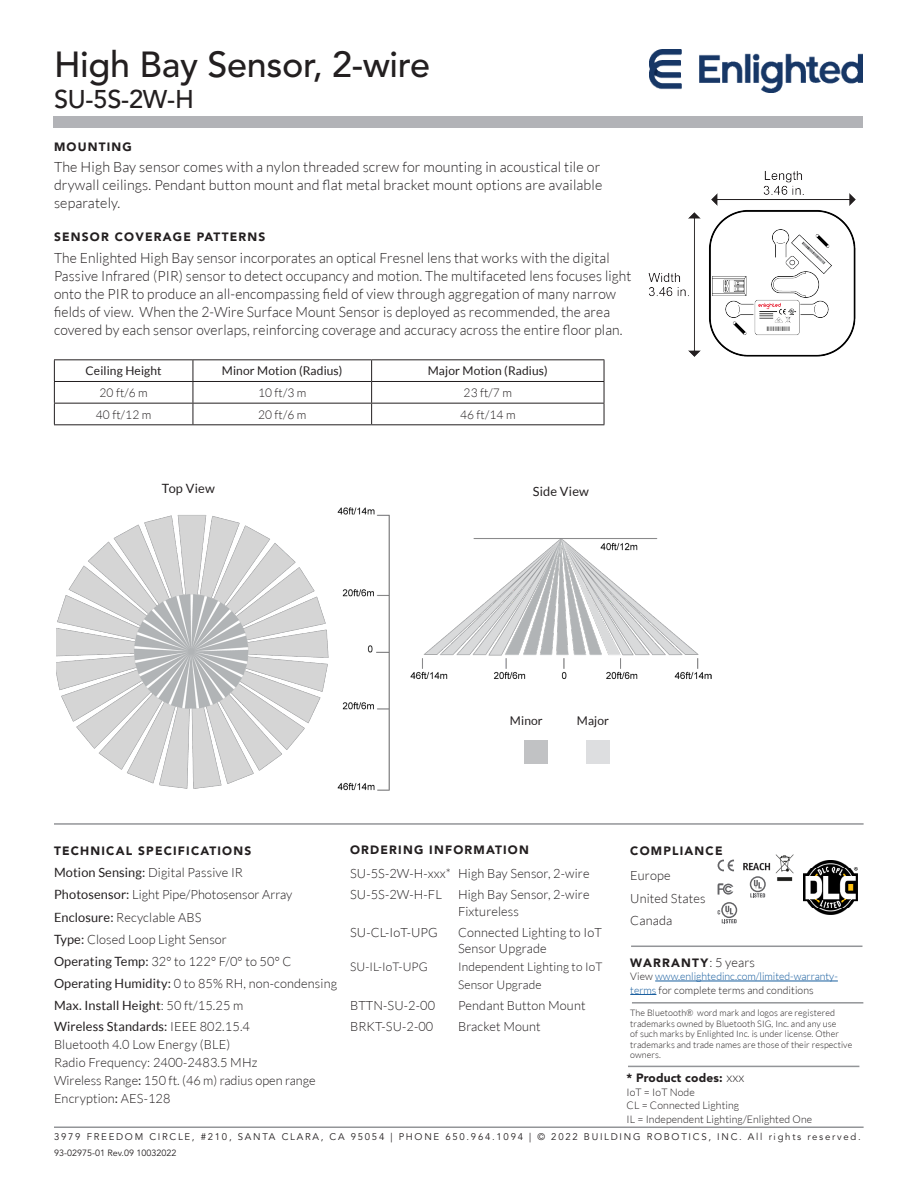
<style>
.page{position:relative;width:918px;height:1188px;background:#fff}
.page>*{position:absolute;margin:0;border:0;box-sizing:border-box;transform-origin:0 0}
.t1{font:500 36px "Avenir LT Std";letter-spacing:-.01em;color:#231f20}
.t2{font:500 25.5px "Avenir LT Std";color:#231f20}
.Body_Copy_Paragraph{font:300 14.25px/18px "Lato";letter-spacing:.01em;color:#231f20}
.Headers_Paragraph{font:300 14.25px/18px "Lato";letter-spacing:.01em;color:#231f20}
.t3{font:300 12.75px/16.5px "Lato";letter-spacing:.01em;color:#231f20}
.t4{font:12.75px "Lato";letter-spacing:.01em;color:#231f20}
.Spec_Submittal_Parag{font:300 12px/18px "Lato";letter-spacing:.01em;color:#231f20}
.Spec_Submittal_Parag-2{font:12px "Lato";letter-spacing:.01em;color:#231f20}
.Body_Copy_Paragraph-2{font:900 12px "Avenir LT Std";letter-spacing:.1em;color:#231f20}
.Headers_Paragraph-2{font:900 12px "Avenir LT Std";letter-spacing:.1em;color:#231f20}
.Body_Copy_Paragraph-3{font:900 12px "Avenir LT Std";letter-spacing:.01em;color:#231f20}
.t5{font:300 10.5px/13.5px "Lato";color:#175d9e}
.t6{font:300 10.5px/13.5px "Lato";letter-spacing:.01em;color:#231f20}
.t7{font:9.6px "Avenir LT Std";letter-spacing:.18em;color:#231f20}
.t8{font:300 9px/10.5px "Lato";letter-spacing:.01em;color:#231f20}
.t9{font:9px "Avenir LT Std";color:#231f20}
.s1{font-weight:400}
.s2{font-weight:300}
.s3{font-family:"Lato";font-weight:300;font-size:12.75px}
.s4{color:#231f20}
</style>
<div class="page">
<hr style="left:54px;top:1126px;width:810px;height:2px;background:#939598">
<div style="left:53px;top:116px;width:809px;height:11px;background:#b2b3b7"></div>
<hr style="left:54px;top:359px;width:139px;height:1px;background:#231f20">
<hr style="left:193px;top:359px;width:179px;height:1px;background:#231f20">
<hr style="left:372px;top:359px;width:232px;height:1px;background:#231f20">
<hr style="left:54px;top:381px;width:139px;height:1px;background:#231f20">
<hr style="left:193px;top:381px;width:179px;height:1px;background:#231f20">
<hr style="left:372px;top:381px;width:232px;height:1px;background:#231f20">
<hr style="left:54px;top:403px;width:139px;height:1px;background:#231f20">
<svg style="left:54px;top:360px;width:1px;height:64px"></svg>
<hr style="left:193px;top:403px;width:179px;height:1px;background:#231f20">
<svg style="left:193px;top:360px;width:1px;height:64px"></svg>
<hr style="left:372px;top:403px;width:232px;height:1px;background:#231f20">
<svg style="left:371px;top:360px;width:1px;height:64px"></svg>
<svg style="left:604px;top:360px;width:1px;height:64px"></svg>
<hr style="left:54px;top:424px;width:139px;height:1px;background:#231f20">
<hr style="left:193px;top:424px;width:179px;height:1px;background:#231f20">
<hr style="left:372px;top:424px;width:232px;height:1px;background:#231f20">
<hr style="left:54px;top:823px;width:810px;height:2px;background:#939598">
<img style="left:649px;top:171px;width:206px;height:186px">
<hr style="left:655px;top:981px;width:183px;height:1px;background:#175d9e">
<svg style="left:630px;top:994px;width:26px;height:1px"></svg>
<hr style="left:631px;top:946px;width:231px;height:1px;background:#939598">
<img style="left:56px;top:507px;width:656px;height:284px">
<div style="left:524px;top:740px;width:24px;height:23px;background:#c1c2c4"></div>
<div style="left:586px;top:740px;width:24px;height:23px;background:#dddee0"></div>
<img style="left:649px;top:50px;width:214px;height:42px">
<hr style="left:632px;top:1002px;width:231px;height:2px;background:#939598">
<img style="left:743px;top:862px;width:28px;height:9px">
<svg style="left:750px;top:876px;width:16px;height:22px"></svg>
<svg style="left:718px;top:902px;width:19px;height:21px"></svg>
<svg style="left:718px;top:860px;width:16px;height:11px"></svg>
<svg style="left:718px;top:883px;width:15px;height:12px"></svg>
<img style="left:775px;top:854px;width:19px;height:28px">
<img style="left:803px;top:860px;width:54px;height:54px">
<hr style="left:628px;top:1066px;width:231px;height:1px;background:#939598">
<p class="t1" style="left:54px;top:44px;width:378px">High Bay Sensor, 2-wire</p>
<p class="t2" style="left:54px;top:85px;width:141px">SU-5S-2W-H</p>
<p class="Headers_Paragraph-2" style="left:54px;top:140px;width:79px">MOUNTING</p>
<p class="Headers_Paragraph" style="left:54px;top:158px;width:550px">The High Bay sensor comes with a nylon threaded screw for mounting in acoustical tile or drywall ceilings. Pendant button mount and flat metal bracket mount options are available separately.</p>
<p class="Body_Copy_Paragraph-2" style="left:54px;top:230px;width:213px">SENSOR COVERAGE PATTERNS</p>
<p class="Body_Copy_Paragraph" style="left:54px;top:249px;width:579px">The Enlighted High Bay sensor incorporates an optical Fresnel lens that works with the digital Passive Infrared (PIR) sensor to detect occupancy and motion. The multifaceted lens focuses light onto the PIR to produce an all-encompassing field of view through aggregation of many narrow fields of view. When the 2-Wire Surface Mount Sensor is deployed as recommended, the area covered by each sensor overlaps, reinforcing coverage and accuracy across the entire floor plan.</p>
<p class="Spec_Submittal_Parag-2" style="left:86px;top:364px;width:78px">Ceiling Height</p>
<p class="Spec_Submittal_Parag-2" style="left:222px;top:364px;width:122px">Minor Motion (Radius)</p>
<p class="Spec_Submittal_Parag-2" style="left:428px;top:364px;width:121px">Major Motion (Radius)</p>
<p class="Spec_Submittal_Parag" style="left:99px;top:384px;width:50px">20 ft/6 m</p>
<p class="Spec_Submittal_Parag" style="left:258px;top:384px;width:50px">10 ft/3 m</p>
<p class="Spec_Submittal_Parag" style="left:464px;top:384px;width:50px">23 ft/7 m</p>
<p class="Spec_Submittal_Parag" style="left:96px;top:406px;width:57px">40 ft/12 m</p>
<p class="Spec_Submittal_Parag" style="left:258px;top:406px;width:50px">20 ft/6 m</p>
<p class="Spec_Submittal_Parag" style="left:460px;top:406px;width:57px">46 ft/14 m</p>
<p class="t4" style="left:162px;top:481px;width:54px">Top View</p>
<p class="t4" style="left:533px;top:484px;width:58px">Side View</p>
<p class="Spec_Submittal_Parag-2" style="left:510px;top:714px;width:34px">Minor</p>
<p class="Spec_Submittal_Parag-2" style="left:577px;top:714px;width:34px">Major</p>
<p class="Body_Copy_Paragraph-2" style="left:54px;top:843px;width:199px">TECHNICAL SPECIFICATIONS</p>
<p class="t3" style="left:54px;top:864px;width:191px"><span class="s1">Motion Sensing:</span> Digital Passive IR</p>
<p class="t3" style="left:54px;top:887px;width:240px"><span class="s1">Photosensor:</span> Light Pipe/Photosensor Array</p>
<p class="t3" style="left:54px;top:909px;width:149px"><span class="s1">Enclosure:</span> Recyclable ABS</p>
<p class="t3" style="left:54px;top:931px;width:175px"><span class="s1">Type:</span> Closed Loop Light Sensor</p>
<p class="t3" style="left:54px;top:953px;width:239px"><span class="s1">Operating Temp:</span> 32° to 122° F/0° to 50° C</p>
<p class="t3" style="left:54px;top:975px;width:285px"><span class="s1">Operating Humidity:</span> 0 to 85% RH, non-condensing</p>
<p class="t4" style="left:54px;top:998px;width:191px">Max. Install Height<span class="s2">: 50 ft/15.25 m</span></p>
<p class="t4" style="left:54px;top:1019px;width:198px">Wireless Standards: <span class="s2">IEEE 802.15.4</span></p>
<p class="t3" style="left:54px;top:1036px;width:178px">Bluetooth 4.0 Low Energy (BLE)</p>
<p class="t3" style="left:54px;top:1054px;width:263px;line-height:18px">Radio Frequency: 2400-2483.5 MHz<br>Wireless Range<span class="s1">:</span> 150 ft. (46 m) radius open range</p>
<p class="t3" style="left:54px;top:1090px;width:118px">Encryption<span class="s1">:</span> AES-128</p>
<p class="Headers_Paragraph-2" style="left:350px;top:843px;width:180px">ORDERING INFORMATION</p>
<p class="t3" style="left:350px;top:866px;width:241px">SU-5S-2W-H-xxx* High Bay Sensor, 2-wire</p>
<p class="t3" style="left:350px;top:887px;width:93px">SU-5S-2W-H-FL</p>
<p class="t3" style="left:458px;top:887px;width:133px">High Bay Sensor, 2-wire<br>Fixtureless</p>
<p class="t3" style="left:350px;top:924px;width:89px">SU-CL-IoT-UPG</p>
<p class="t3" style="left:458px;top:924px;width:145px">Connected Lighting to IoT<br>Sensor Upgrade</p>
<p class="Spec_Submittal_Parag" style="left:350px;top:958px;width:79px">SU-IL-IoT-UPG</p>
<p class="Spec_Submittal_Parag" style="left:458px;top:958px;width:146px">Independent Lighting to IoT<br>Sensor Upgrade</p>
<p class="t3" style="left:350px;top:998px;width:86px">BTTN-SU-2-00</p>
<p class="t3" style="left:458px;top:998px;width:129px">Pendant Button Mount</p>
<p class="t3" style="left:350px;top:1019px;width:85px">BRKT-SU-2-00</p>
<p class="t3" style="left:458px;top:1019px;width:84px">Bracket Mount</p>
<p class="Headers_Paragraph-2" style="left:630px;top:843px;width:94px">COMPLIANCE</p>
<p class="t3" style="left:630px;top:868px;width:42px">Europe</p>
<p class="t3" style="left:630px;top:890px;width:77px">United States</p>
<p class="t3" style="left:630px;top:913px;width:44px">Canada</p>
<p class="Body_Copy_Paragraph-2" style="left:630px;top:955px;width:126px">WARRANTY<span class="s3">: 5 years</span></p>
<p class="t5" style="left:630px;top:970px;width:209px"><span class="s4">View</span> www.enlightedinc.com/limited-warranty&shy;terms <span class="s4">for complete terms and conditions</span></p>
<p class="t8" style="left:630px;top:1008px;width:224px">The Bluetooth® word mark and logos are registered trademarks owned by Bluetooth SIG, Inc. and any use<br>of such marks by Enlighted Inc. is under license. Other trademarks and trade names are those of their respective owners.</p>
<p class="Body_Copy_Paragraph-3" style="left:627px;top:1071px;width:119px">* Product codes: <span class="s3">xxx</span></p>
<p class="t6" style="left:627px;top:1085px;width:187px">IoT = IoT Node<br>CL = Connected Lighting<br>IL = Independent Lighting/Enlighted One</p>
<p class="t7" style="left:54px;top:1131px;width:808px">3979 FREEDOM CIRCLE, #210, SANTA CLARA, CA 95054 | PHONE 650.964.1094 | © 2022 BUILDING ROBOTICS, INC. All rights reserved.</p>
<p class="t9" style="left:54px;top:1148px;width:124px">93-02975-01 Rev.09 10032022</p>
</div>
